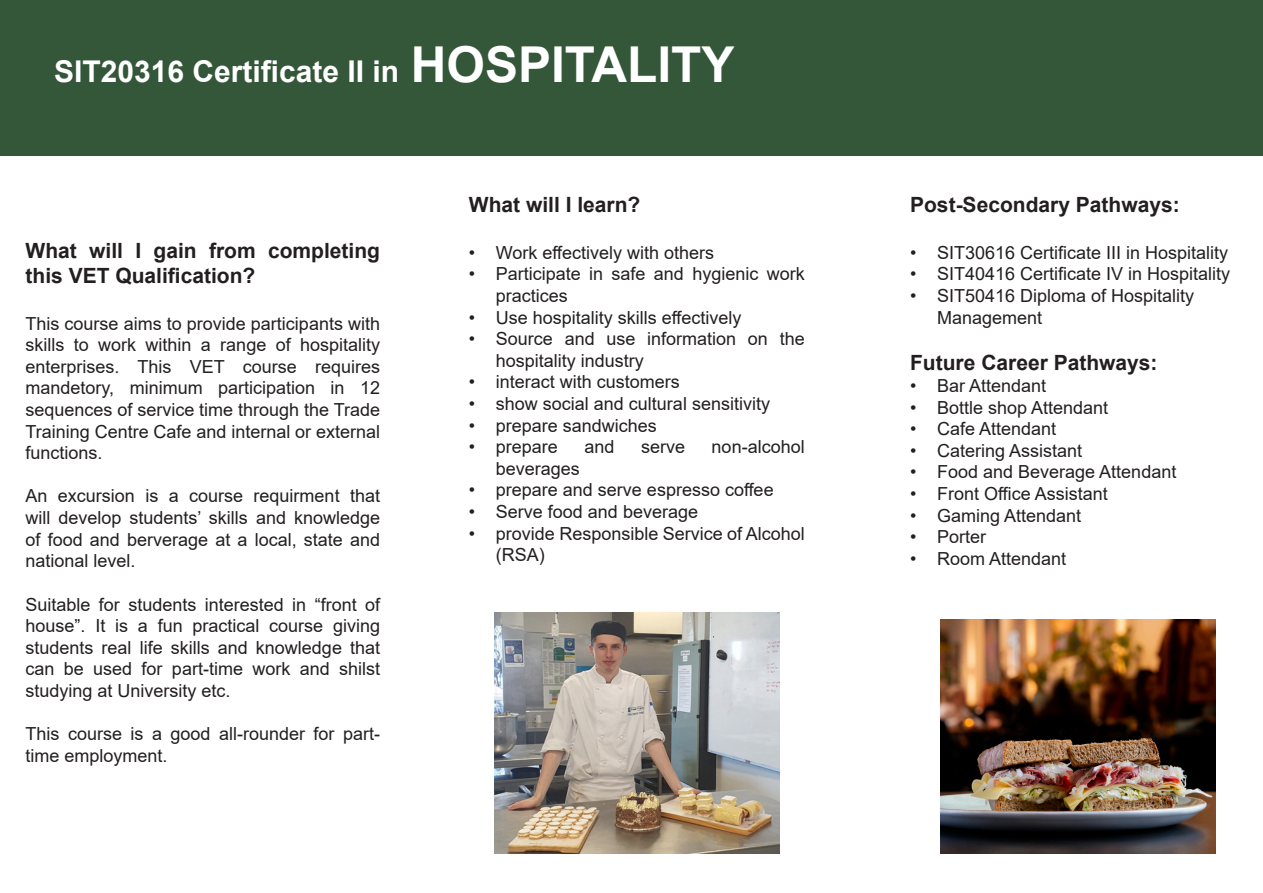
<style>
.page{position:relative;width:1263px;height:893px;background:#fff}
.page>*{position:absolute;margin:0;border:0;box-sizing:border-box;transform-origin:0 0}
.t1{font:700 30px "Arial";color:#fff}
.t2{font:700 21px/25.2px "Arial";color:#231f20}
.t3{font:18px/21.6px "Arial";color:#231f20}
.s1{font-size:49.5px}
</style>
<div class="page">
<div style="left:0;top:0;width:1263px;height:156px;background:#345639"></div>
<img style="left:494px;top:612px;width:285px;height:241px">
<img style="left:940px;top:619px;width:275px;height:234px">
<p class="t1" style="left:54px;top:50px;width:682px">SIT20316 Certificate II in <span class="s1">HOSPITALITY</span></p>
<p class="t2" style="left:26px;top:238px;width:356px">What will I gain from completing this VET Qualification?</p>
<p class="t3" style="left:26px;top:312px;width:356px;text-align:justify">This course aims to provide participants with skills to work within a range of hospitality enterprises. This VET course requires mandetory, minimum participation in 12 sequences of service time through the Trade Training Centre Cafe and internal or external functions.</p>
<p class="t3" style="left:26px;top:485px;width:356px;text-align:justify">An excursion is a course requirment that will develop students’ skills and knowledge of food and berverage at a local, state and national level.</p>
<p class="t3" style="left:26px;top:593px;width:356px;text-align:justify">Suitable for students interested in “front of house”. It is a fun practical course giving students real life skills and knowledge that can be used for part-time work and shilst studying at University etc.</p>
<p class="t3" style="left:26px;top:723px;width:356px">This course is a good all-rounder for part&shy;time employment.</p>
<p class="t2" style="left:469px;top:192px;width:173px">What will I learn?</p>
<p class="t3" style="left:469px;top:242px;width:247px">• Work effectively with others</p>
<p class="t3" style="left:496px;top:263px;width:310px;text-indent:-27px">• Participate in safe and hygienic work practices</p>
<p class="t3" style="left:469px;top:306px;width:274px">• Use hospitality skills effectively</p>
<p class="t3" style="left:496px;top:328px;width:310px;text-indent:-27px">• Source and use information on the hospitality industry</p>
<p class="t3" style="left:469px;top:371px;width:213px">• interact with customers</p>
<p class="t3" style="left:469px;top:393px;width:303px">• show social and cultural sensitivity</p>
<p class="t3" style="left:469px;top:414px;width:190px">• prepare sandwiches</p>
<p class="t3" style="left:469px;top:436px;width:91px">• prepare</p>
<p class="t3" style="left:584px;top:436px;width:32px">and</p>
<p class="t3" style="left:641px;top:436px;width:46px">serve</p>
<p class="t3" style="left:712px;top:436px;width:95px">non-alcohol</p>
<p class="t3" style="left:496px;top:458px;width:86px">beverages</p>
<p class="t3" style="left:469px;top:479px;width:306px">• prepare and serve espresso coffee</p>
<p class="t3" style="left:469px;top:501px;width:231px">• Serve food and beverage</p>
<p class="t3" style="left:496px;top:522px;width:310px;text-indent:-27px">• provide Responsible Service of Alcohol (RSA)</p>
<p class="t2" style="left:910px;top:192px;width:271px">Post-Secondary Pathways:</p>
<p class="t3" style="left:910px;top:242px;width:320px">• SIT30616 Certificate III in Hospitality</p>
<p class="t3" style="left:910px;top:263px;width:322px">• SIT40416 Certificate IV in Hospitality</p>
<p class="t3" style="left:937px;top:285px;width:259px;text-indent:-27px">• SIT50416 Diploma of Hospitality<br>Management</p>
<p class="t2" style="left:910px;top:351px;width:249px">Future Career Pathways:</p>
<p class="t3" style="left:910px;top:375px;width:138px">• Bar Attendant</p>
<p class="t3" style="left:910px;top:396px;width:200px">• Bottle shop Attendant</p>
<p class="t3" style="left:910px;top:418px;width:148px">• Cafe Attendant</p>
<p class="t3" style="left:910px;top:440px;width:174px">• Catering Assistant</p>
<p class="t3" style="left:910px;top:461px;width:268px">• Food and Beverage Attendant</p>
<p class="t3" style="left:910px;top:483px;width:199px">• Front Office Assistant</p>
<p class="t3" style="left:910px;top:504px;width:173px">• Gaming Attendant</p>
<p class="t3" style="left:910px;top:526px;width:78px">• Porter</p>
<p class="t3" style="left:910px;top:548px;width:158px">• Room Attendant</p>
</div>
